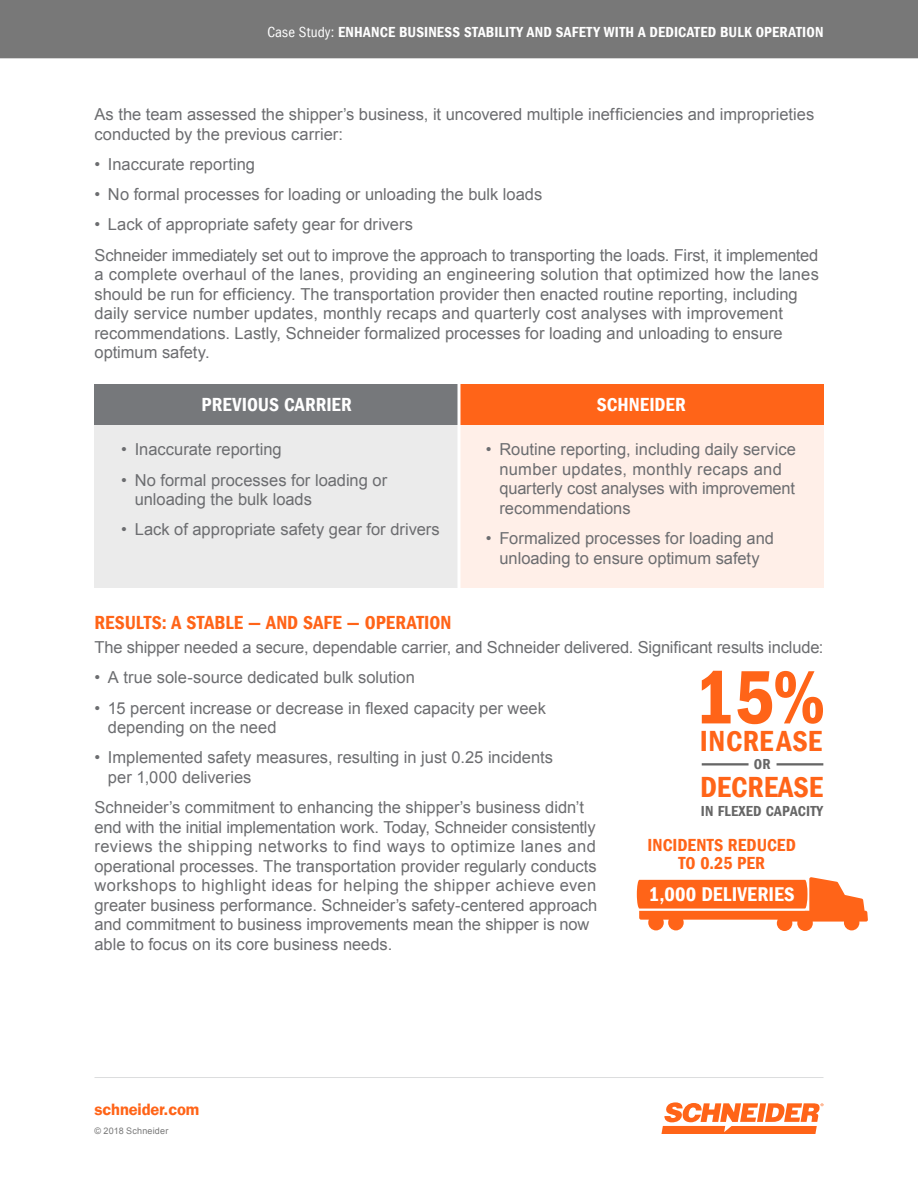
<style>
.page{position:relative;width:918px;height:1188px;background:#fff}
.page>*{position:absolute;margin:0;border:0;box-sizing:border-box;transform-origin:0 0}
.t1{font:78.3px "Franklin Gothic LT Com Dm Cn";color:#ff6418}
.t2{font:29.85px "Franklin Gothic LT Com Dm Cn";letter-spacing:.02em;color:#ff6418}
.t3{font:29.85px "Franklin Gothic LT Com Dm Cn";color:#ff6418}
.t4{font:20.4px "Franklin Gothic LT Com Dm Cn";letter-spacing:.01em;color:#fff}
.t5{font:19.5px "Franklin Gothic LT Com Dm Cn";letter-spacing:.005em;color:#ff6418}
.t6{font:19.5px "Franklin Gothic LT Com Dm Cn";color:#fff}
.t7{font:18px/18px "Franklin Gothic LT Com Dm Cn";letter-spacing:.005em;color:#ff6418;text-align:center}
.t8{font:16.5px/19.5px "Arial";color:#6c6d70}
.t9{font:16.5px "Franklin Gothic LT Com Dm";letter-spacing:-.01em;color:#ff6418}
.t10{font:15px "Franklin Gothic LT Com Dm Cn";letter-spacing:.015em;color:#fff}
.t11{font:15px "Franklin Gothic LT Com Dm Cn";letter-spacing:.015em;color:#666}
.t12{font:9px "Arial";letter-spacing:.02em;color:#787878}
.s1{font-family:"Franklin Gothic LT Com";font-stretch:condensed}
</style>
<div class="page">
<hr style="left:94px;top:1077px;width:730px;height:1px;background:#dcddde">
<svg style="left:662px;top:1102px;width:162px;height:32px"></svg>
<div style="left:0;top:0;width:918px;height:58px;background:#787878"></div>
<div style="left:459px;top:384px;width:365px;height:204px;background:#ffefe8"></div>
<div style="left:94px;top:384px;width:365px;height:41px;background:#76787b"></div>
<div style="left:459px;top:384px;width:364px;height:41px;background:#ff6418"></div>
<div style="left:94px;top:425px;width:365px;height:162px;background:#ebebeb"></div>
<hr style="left:702px;top:763px;width:47px;height:3px;background:#666">
<hr style="left:777px;top:763px;width:46px;height:3px;background:#666">
<hr style="left:458px;top:378px;width:2px;height:216px;background:#fff">
<svg style="left:637px;top:877px;width:231px;height:54px"></svg>
<p class="t10" style="left:267px;top:24px;width:558px"><span class="s1">Case Study:</span> ENHANCE BUSINESS STABILITY AND SAFETY WITH A DEDICATED BULK OPERATION</p>
<p class="t8" style="left:94px;top:105px;width:721px">As the team assessed the shipper’s business, it uncovered multiple inefficiencies and improprieties conducted by the previous carrier:</p>
<p class="t8" style="left:94px;top:154px;width:162px">• Inaccurate reporting</p>
<p class="t8" style="left:94px;top:185px;width:449px">• No formal processes for loading or unloading the bulk loads</p>
<p class="t8" style="left:94px;top:210px;width:725px;line-height:30.3px">• Lack of appropriate safety gear for drivers<br>Schneider immediately set out to improve the approach to transporting the loads. First, it implemented</p>
<p class="t8" style="left:94px;top:265px;width:726px">a complete overhaul of the lanes, providing an engineering solution that optimized how the lanes should be run for efficiency. The transportation provider then enacted routine reporting, including daily service number updates, monthly recaps and quarterly cost analyses with improvement recommendations. Lastly, Schneider formalized processes for loading and unloading to ensure optimum safety.</p>
<p class="t6" style="left:202px;top:394px;width:152px">PREVIOUS CARRIER</p>
<p class="t6" style="left:597px;top:394px;width:90px">SCHNEIDER</p>
<p class="t8" style="left:121px;top:440px;width:162px">• Inaccurate reporting</p>
<p class="t8" style="left:135px;top:470px;width:254px;text-indent:-13px">• No formal processes for loading or unloading the bulk loads</p>
<p class="t8" style="left:121px;top:520px;width:320px">• Lack of appropriate safety gear for drivers</p>
<p class="t8" style="left:499px;top:440px;width:298px;text-indent:-13px">• Routine reporting, including daily service number updates, monthly recaps and quarterly cost analyses with improvement recommendations</p>
<p class="t8" style="left:486px;top:529px;width:290px;text-align:center">• Formalized processes for loading and unloading to ensure optimum safety</p>
<p class="t5" style="left:94px;top:611px;width:359px">RESULTS: A STABLE — AND SAFE — OPERATION</p>
<p class="t8" style="left:94px;top:638px;width:730px">The shipper needed a secure, dependable carrier, and Schneider delivered. Significant results include:</p>
<p class="t8" style="left:94px;top:668px;width:322px">• A true sole-source dedicated bulk solution</p>
<p class="t8" style="left:108px;top:698px;width:439px;text-indent:-13px">• 15 percent increase or decrease in flexed capacity per week depending on the need</p>
<p class="t8" style="left:108px;top:748px;width:447px;text-indent:-13px">• Implemented safety measures, resulting in just 0.25 incidents per 1,000 deliveries</p>
<p class="t8" style="left:94px;top:798px;width:504px">Schneider’s commitment to enhancing the shipper’s business didn’t end with the initial implementation work. Today, Schneider consistently reviews the shipping networks to find ways to optimize lanes and operational processes. The transportation provider regularly conducts workshops to highlight ideas for helping the shipper achieve even greater business performance. Schneider’s safety-centered approach and commitment to business improvements mean the shipper is now able to focus on its core business needs.</p>
<h1 class="t1" style="left:695px;top:653px;width:132px">15%</h1>
<h2 class="t2" style="left:700px;top:724px;width:124px">INCREASE</h2>
<p class="t11" style="left:754px;top:756px;width:18px">OR</p>
<h2 class="t3" style="left:700px;top:770px;width:124px">DECREASE</h2>
<p class="t11" style="left:701px;top:802px;width:124px">IN FLEXED CAPACITY</p>
<p class="t7" style="left:648px;top:837px;width:150px">INCIDENTS REDUCED<br>TO 0.25 PER</p>
<p class="t4" style="left:649px;top:882px;width:147px">1,000 DELIVERIES</p>
<p class="t9" style="left:94px;top:1099px;width:106px">schneider.com</p>
<p class="t12" style="left:94px;top:1125px;width:75px">© 2018 Schneider</p>
</div>
